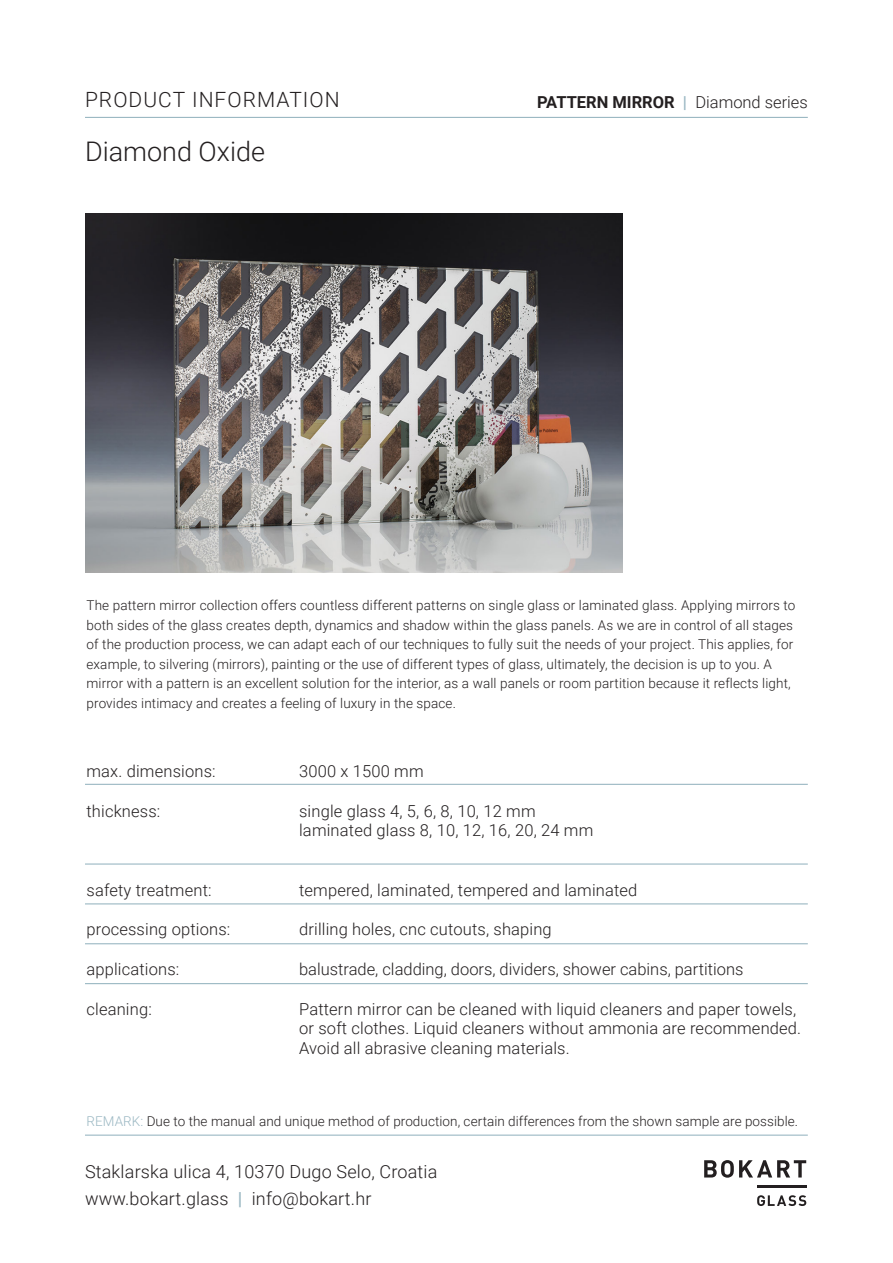
<style>
.page{position:relative;width:893px;height:1263px;background:#fff}
.page>*{position:absolute;margin:0;border:0;box-sizing:border-box;transform-origin:0 0}
.t1{font:300 27px "Roboto";color:#231f20}
.t2{font:300 21px "Roboto";letter-spacing:.05em;color:#231f20}
.t3{font:300 18px/27px "Roboto";letter-spacing:.01em;color:#231f20}
.t4{font:300 16.5px/19.8px "Roboto";letter-spacing:.01em;color:#231f20}
.t5{font:700 16.5px "Roboto";color:#231f20}
.t6{font:300 13.5px/19.5px "Roboto";letter-spacing:.01em;color:#231f20}
.s1{color:#9bb8c3}
.s2{font-weight:300}
.s3{font-weight:700;color:#9bb8c3}
</style>
<div class="page">
<img style="left:85px;top:213px;width:538px;height:359px">
<svg style="left:704px;top:1160px;width:102px;height:46px"></svg>
<hr style="left:757px;top:1185px;width:49px;height:2px;background:#231f20">
<hr style="left:85px;top:117px;width:723px;height:1px;background:#9bb8c3">
<hr style="left:85px;top:784px;width:723px;height:1px;background:#9bb8c3">
<hr style="left:85px;top:863px;width:723px;height:2px;background:#9bb8c3">
<hr style="left:85px;top:903px;width:723px;height:1px;background:#9bb8c3">
<hr style="left:85px;top:943px;width:723px;height:1px;background:#9bb8c3">
<hr style="left:85px;top:983px;width:723px;height:1px;background:#9bb8c3">
<hr style="left:85px;top:1134px;width:723px;height:2px;background:#9bb8c3">
<h2 class="t2" style="left:85px;top:85px;width:256px">PRODUCT INFORMATION</h2>
<h1 class="t1" style="left:85px;top:133px;width:182px">Diamond Oxide</h1>
<p class="t5" style="left:537px;top:90px;width:272px">PATTERN MIRROR <span class="s1">|</span> <span class="s2">Diamond series</span></p>
<p class="t6" style="left:87px;top:595px;width:710px">The pattern mirror collection offers countless different patterns on single glass or laminated glass. Applying mirrors to both sides of the glass creates depth, dynamics and shadow within the glass panels. As we are in control of all stages of the production process, we can adapt each of our techniques to fully suit the needs of your project. This applies, for example, to silvering (mirrors), painting or the use of different types of glass, ultimately, the decision is up to you. A mirror with a pattern is an excellent solution for the interior, as a wall panels or room partition because it reflects light, provides intimacy and creates a feeling of luxury in the space.</p>
<p class="t4" style="left:86px;top:760px;width:131px">max. dimensions:</p>
<p class="t4" style="left:299px;top:760px;width:126px">3000 x 1500 mm</p>
<p class="t4" style="left:86px;top:800px;width:75px">thickness:</p>
<p class="t4" style="left:299px;top:800px;width:296px">single glass 4, 5, 6, 8, 10, 12 mm laminated glass 8, 10, 12, 16, 20, 24 mm</p>
<p class="t4" style="left:86px;top:879px;width:127px">safety treatment:</p>
<p class="t4" style="left:299px;top:879px;width:340px">tempered, laminated, tempered and laminated</p>
<p class="t4" style="left:86px;top:919px;width:145px">processing options:</p>
<p class="t4" style="left:299px;top:919px;width:254px">drilling holes, cnc cutouts, shaping</p>
<p class="t4" style="left:86px;top:958px;width:94px">applications:</p>
<p class="t4" style="left:299px;top:958px;width:446px">balustrade, cladding, doors, dividers, shower cabins, partitions</p>
<p class="t4" style="left:86px;top:998px;width:67px">cleaning:</p>
<p class="t4" style="left:299px;top:998px;width:504px">Pattern mirror can be cleaned with liquid cleaners and paper towels, or soft clothes. Liquid cleaners without ammonia are recommended.<br>Avoid all abrasive cleaning materials.</p>
<p class="t6" style="left:87px;top:1111px;width:713px"><span class="s1">REMARK:</span> Due to the manual and unique method of production, certain differences from the shown sample are possible.</p>
<h3 class="t3" style="left:85px;top:1158px;width:354px">Staklarska ulica 4, 10370 Dugo Selo, Croatia www.bokart.glass <span class="s3">|</span> info@bokart.hr</h3>
</div>
